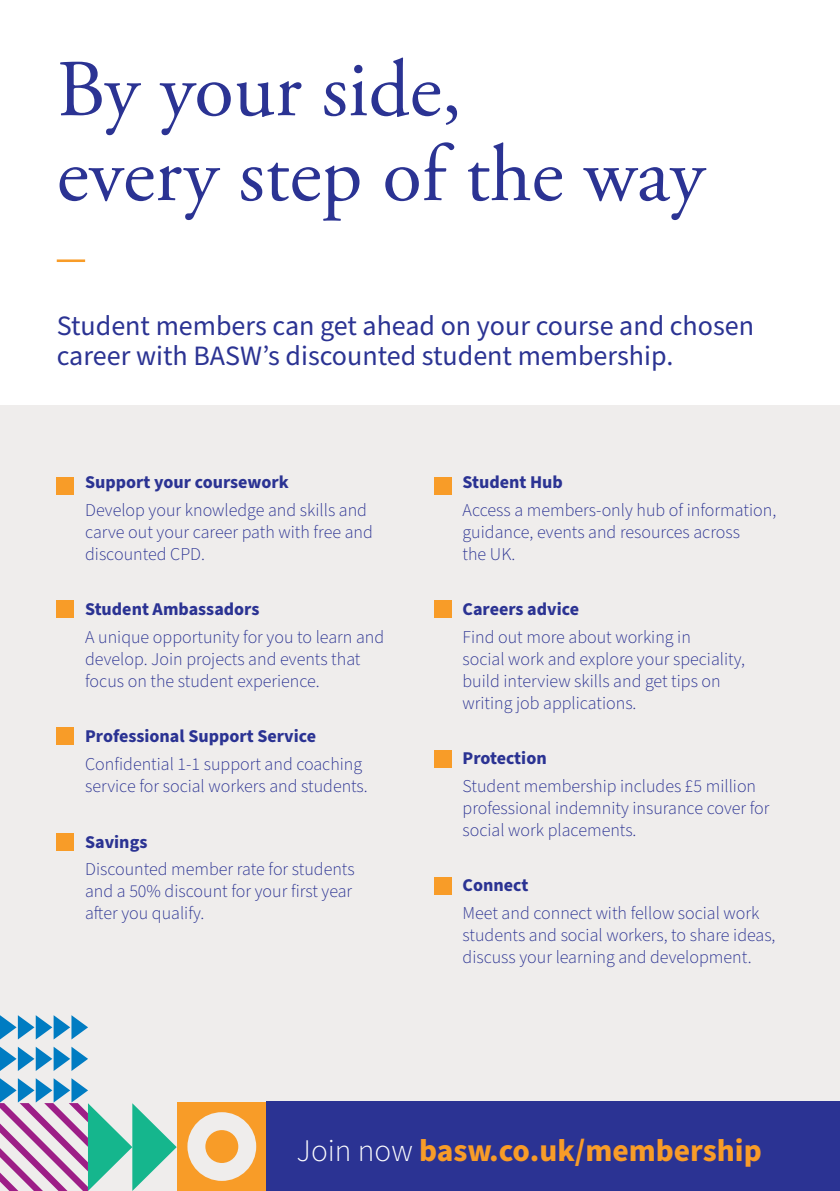
<style>
.page{position:relative;width:840px;height:1191px;background:#fff}
.page>*{position:absolute;margin:0;border:0;box-sizing:border-box;transform-origin:0 0}
.t1{font:80.6px/84.8px "Adobe Garamond Pro";color:#2b3393}
.t2{font:700 31.4px "Source Sans Pro";color:#f89c28}
.t3{font:28px/30px "Source Sans Pro";color:#2b3393}
.t4{font:300 18px/22px "Source Sans Pro";color:#2b3393}
.t5{font:700 18px "Source Sans Pro";color:#2b3393}
.s1{font-weight:300;color:#fff}
</style>
<div class="page">
<div style="left:0;top:405px;width:839px;height:786px;background:#efedec"></div>
<hr style="left:57px;top:259px;width:28px;height:3px;background:#f89c28">
<div style="left:177px;top:1102px;width:89px;height:89px;background:#f89c28"></div>
<svg style="left:187px;top:1112px;width:69px;height:68px"></svg>
<div style="left:57px;top:477px;width:17px;height:17px;background:#f89c28"></div>
<div style="left:434px;top:477px;width:17px;height:17px;background:#f89c28"></div>
<div style="left:57px;top:600px;width:17px;height:17px;background:#f89c28"></div>
<div style="left:434px;top:600px;width:17px;height:17px;background:#f89c28"></div>
<div style="left:57px;top:727px;width:17px;height:17px;background:#f89c28"></div>
<div style="left:434px;top:750px;width:17px;height:17px;background:#f89c28"></div>
<div style="left:57px;top:833px;width:17px;height:17px;background:#f89c28"></div>
<div style="left:434px;top:877px;width:17px;height:17px;background:#f89c28"></div>
<svg style="left:0;top:1015px;width:88px;height:24px"></svg>
<svg style="left:0;top:1046px;width:88px;height:25px"></svg>
<svg style="left:0;top:1078px;width:177px;height:113px"></svg>
<div style="left:266px;top:1102px;width:573px;height:89px;background:#2b3393"></div>
<h1 class="t1" style="left:57px;top:50px;width:649px">By your side,<br>every step of the way</h1>
<h3 class="t3" style="left:57px;top:311px;width:698px">Student members can get ahead on your course and chosen career with BASW’s discounted student membership.</h3>
<p class="t5" style="left:85px;top:470px;width:205px">Support your coursework</p>
<p class="t4" style="left:85px;top:499px;width:289px">Develop your knowledge and skills and carve out your career path with free and discounted CPD.</p>
<p class="t5" style="left:85px;top:597px;width:176px">Student Ambassadors</p>
<p class="t4" style="left:85px;top:626px;width:300px">A unique opportunity for you to learn and develop. Join projects and events that focus on the student experience.</p>
<p class="t5" style="left:85px;top:724px;width:232px">Professional Support Service</p>
<p class="t4" style="left:85px;top:753px;width:284px">Confidential 1-1 support and coaching service for social workers and students.</p>
<p class="t5" style="left:85px;top:829px;width:64px">Savings</p>
<p class="t4" style="left:85px;top:858px;width:271px">Discounted member rate for students and a 50% discount for your first year after you qualify.</p>
<p class="t5" style="left:462px;top:470px;width:102px">Student Hub</p>
<p class="t4" style="left:462px;top:499px;width:315px">Access a members-only hub of information, guidance, events and resources across<br>the UK.</p>
<p class="t5" style="left:462px;top:597px;width:118px">Careers advice</p>
<p class="t4" style="left:462px;top:626px;width:284px">Find out more about working in<br>social work and explore your speciality, build interview skills and get tips on writing job applications.</p>
<p class="t5" style="left:462px;top:746px;width:86px">Protection</p>
<p class="t4" style="left:462px;top:775px;width:308px">Student membership includes £5 million professional indemnity insurance cover for social work placements.</p>
<p class="t5" style="left:462px;top:873px;width:67px">Connect</p>
<p class="t4" style="left:462px;top:902px;width:314px">Meet and connect with fellow social work students and social workers, to share ideas, discuss your learning and development.</p>
<h2 class="t2" style="left:296px;top:1129px;width:466px"><span class="s1">Join now</span> basw.co.uk/membership</h2>
</div>
